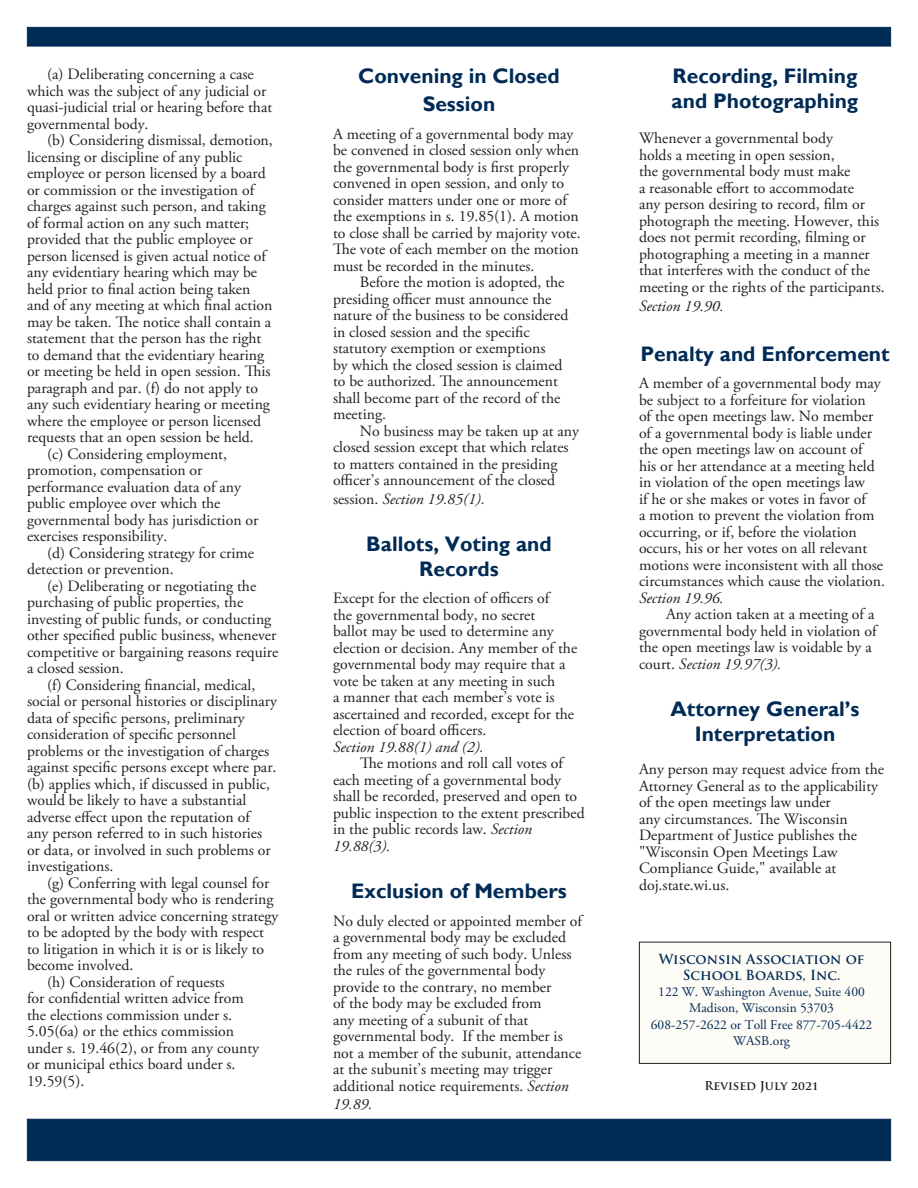
<style>
.page{position:relative;width:918px;height:1188px;background:#fff}
.page>*{position:absolute;margin:0;border:0;box-sizing:border-box;transform-origin:0 0}
.t1{font:700 21px/28.8px "Gill Sans";color:#002b56;text-align:center}
.t2{font:15.75px/16.5px "Adobe Garamond Pro";color:#231f20}
.t3{font:italic 15.75px "Adobe Garamond Pro";color:#231f20}
.t4{font:13.5px "Adobe Garamond Pro";color:#002b56}
.t5{font:700 13.5px "Trajan Pro";color:#002b56}
.t6{font:700 12px "Trajan Pro";color:#231f20}
.s1{font-style:normal}
.s2{font-style:italic}
</style>
<div class="page">
<div style="left:27px;top:27px;width:864px;height:19px;background:#002b56;border:1px solid #002b56"></div>
<div style="left:27px;top:1119px;width:864px;height:42px;background:#002b56;border:1px solid #002b56"></div>
<div style="left:639px;top:942px;width:252px;height:121px;background:#fefcf6"></div>
<div style="left:639px;top:942px;width:252px;height:122px;border:1px solid #231f20"></div>
<p class="t2" style="left:27px;top:67px;width:247px;text-indent:20px">(a) Deliberating concerning a case which was the subject of any judicial or quasi-judicial trial or hearing before that governmental body.</p>
<p class="t2" style="left:27px;top:133px;width:247px;text-indent:20px">(b) Considering dismissal, demotion, licensing or discipline of any public employee or person licensed by a board or commission or the investigation of charges against such person, and taking of formal action on any such matter; provided that the public employee or person licensed is given actual notice of any evidentiary hearing which may be held prior to final action being taken and of any meeting at which final action may be taken. The notice shall contain a statement that the person has the right to demand that the evidentiary hearing or meeting be held in open session. This paragraph and par. (f) do not apply to any such evidentiary hearing or meeting where the employee or person licensed requests that an open session be held.</p>
<p class="t2" style="left:27px;top:446px;width:233px;text-indent:20px">(c) Considering employment, promotion, compensation or performance evaluation data of any public employee over which the governmental body has jurisdiction or exercises responsibility.</p>
<p class="t2" style="left:27px;top:545px;width:229px;text-indent:20px">(d) Considering strategy for crime detection or prevention.</p>
<p class="t2" style="left:27px;top:578px;width:253px;text-indent:20px">(e) Deliberating or negotiating the purchasing of public properties, the investing of public funds, or conducting other specified public business, whenever competitive or bargaining reasons require a closed session.</p>
<p class="t2" style="left:27px;top:677px;width:252px;text-indent:20px">(f) Considering financial, medical, social or personal histories or disciplinary data of specific persons, preliminary consideration of specific personnel problems or the investigation of charges against specific persons except where par. (b) applies which, if discussed in public, would be likely to have a substantial adverse effect upon the reputation of<br>any person referred to in such histories or data, or involved in such problems or investigations.</p>
<p class="t2" style="left:27px;top:875px;width:253px;text-indent:20px">(g) Conferring with legal counsel for the governmental body who is rendering oral or written advice concerning strategy to be adopted by the body with respect to litigation in which it is or is likely to become involved.</p>
<p class="t2" style="left:27px;top:974px;width:234px;text-indent:20px">(h) Consideration of requests<br>for confidential written advice from the elections commission under s.<br>5.05(6a) or the ethics commission under s. 19.46(2), or from any county or municipal ethics board under s.<br>19.59(5).</p>
<p class="t1" style="left:358px;top:62px;width:203px">Convening in Closed<br>Session</p>
<p class="t2" style="left:333px;top:126px;width:249px">A meeting of a governmental body may be convened in closed session only when the governmental body is first properly convened in open session, and only to consider matters under one or more of the exemptions in s. 19.85(1). A motion to close shall be carried by majority vote.<br>The vote of each member on the motion must be recorded in the minutes.</p>
<p class="t2" style="left:333px;top:274px;width:237px;text-indent:27px">Before the motion is adopted, the presiding officer must announce the nature of the business to be considered in closed session and the specific statutory exemption or exemptions<br>by which the closed session is claimed to be authorized. The announcement shall become part of the record of the meeting.</p>
<p class="t2" style="left:333px;top:423px;width:248px;text-indent:27px">No business may be taken up at any closed session except that which relates to matters contained in the presiding officer’s announcement of the closed</p>
<p class="t3" style="left:333px;top:490px;width:153px"><span class="s1">session.</span> Section 19.85(1).</p>
<p class="t1" style="left:366px;top:532px;width:187px;line-height:25.2px">Ballots, Voting and<br>Records</p>
<p class="t2" style="left:333px;top:591px;width:246px">Except for the election of officers of<br>the governmental body, no secret<br>ballot may be used to determine any election or decision. Any member of the governmental body may require that a vote be taken at any meeting in such<br>a manner that each member’s vote is ascertained and recorded, except for the election of board officers.</p>
<p class="t3" style="left:333px;top:737px;width:152px">Section 19.88(1) and (2).</p>
<p class="t2" style="left:333px;top:756px;width:253px;text-indent:27px">The motions and roll call votes of each meeting of a governmental body shall be recorded, preserved and open to public inspection to the extent prescribed in the public records law. <span class="s2">Section<br>19.88(3).</span></p>
<p class="t1" style="left:351px;top:877px;width:217px">Exclusion of Members</p>
<p class="t2" style="left:333px;top:913px;width:251px">No duly elected or appointed member of a governmental body may be excluded from any meeting of such body. Unless the rules of the governmental body provide to the contrary, no member<br>of the body may be excluded from<br>any meeting of a subunit of that governmental body. If the member is not a member of the subunit, attendance at the subunit’s meeting may trigger additional notice requirements. <span class="s2">Section</span></p>
<p class="t3" style="left:333px;top:1095px;width:41px">19.89.</p>
<p class="t1" style="left:673px;top:62px;width:186px">Recording, Filming</p>
<p class="t1" style="left:672px;top:87px;width:188px">and Photographing</p>
<p class="t2" style="left:639px;top:130px;width:247px">Whenever a governmental body<br>holds a meeting in open session,<br>the governmental body must make<br>a reasonable effort to accommodate<br>any person desiring to record, film or photograph the meeting. However, this does not permit recording, filming or photographing a meeting in a manner that interferes with the conduct of the meeting or the rights of the participants.</p>
<p class="t3" style="left:639px;top:296px;width:86px">Section 19.90.</p>
<p class="t1" style="left:640px;top:340px;width:251px">Penalty and Enforcement</p>
<p class="t2" style="left:639px;top:376px;width:247px">A member of a governmental body may be subject to a forfeiture for violation<br>of the open meetings law. No member of a governmental body is liable under the open meetings law on account of<br>his or her attendance at a meeting held in violation of the open meetings law<br>if he or she makes or votes in favor of<br>a motion to prevent the violation from occurring, or if, before the violation occurs, his or her votes on all relevant motions were inconsistent with all those circumstances which cause the violation.<br><span class="s2">Section 19.96.</span></p>
<p class="t2" style="left:639px;top:606px;width:239px;text-indent:27px">Any action taken at a meeting of a governmental body held in violation of the open meetings law is voidable by a court. <span class="s2">Section 19.97(3).</span></p>
<p class="t1" style="left:670px;top:695px;width:191px">Attorney General’s</p>
<p class="t1" style="left:695px;top:720px;width:142px">Interpretation</p>
<p class="t2" style="left:639px;top:762px;width:247px">Any person may request advice from the<br>Attorney General as to the applicability of the open meetings law under<br>any circumstances. The Wisconsin<br>Department of Justice publishes the "Wisconsin Open Meetings Law<br>Compliance Guide," available at doj.state.wi.us.</p>
<p class="t5" style="left:659px;top:950px;width:207px">Wisconsin Association of</p>
<p class="t5" style="left:683px;top:967px;width:159px">School Boards, Inc.</p>
<p class="t4" style="left:658px;top:984px;width:208px">122 W. Washington Avenue, Suite 400</p>
<p class="t4" style="left:689px;top:1000px;width:146px">Madison, Wisconsin 53703</p>
<p class="t4" style="left:651px;top:1016px;width:223px">608-257-2622 or Toll Free 877-705-4422</p>
<p class="t4" style="left:733px;top:1032px;width:58px">WASB.org</p>
<p class="t6" style="left:704px;top:1078px;width:116px">Revised July 2021</p>
</div>
